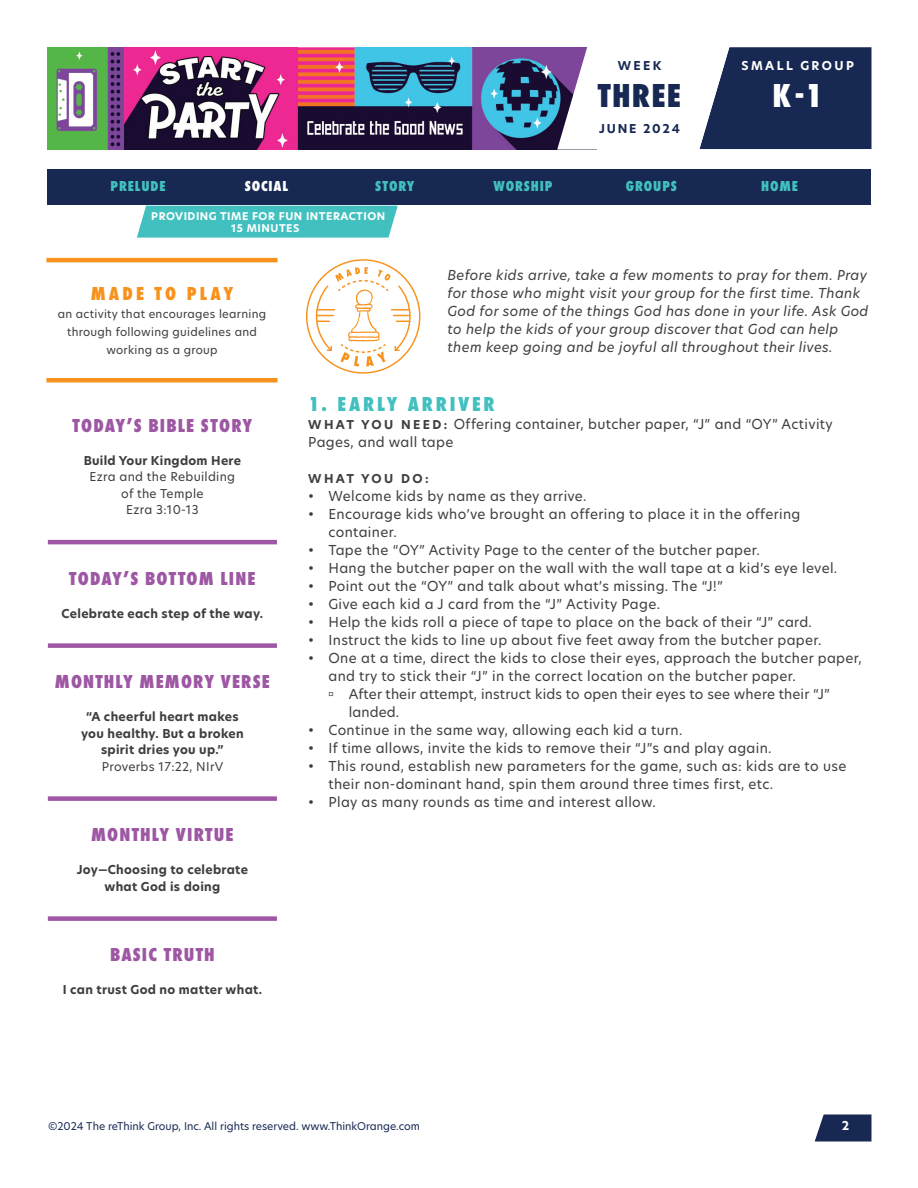
<style>
.page{position:relative;width:918px;height:1188px;background:#fff}
.page>*{position:absolute;margin:0;border:0;box-sizing:border-box;transform-origin:0 0}
.t1{font:800 34.5px "Futura PT Cond";letter-spacing:.035em;color:#172953}
.t2{font:800 34.5px "Futura PT Cond";color:#fff}
.t3{font:800 21px "Futura PT Cond";letter-spacing:.135em;color:#42c0bf}
.t4{font:800 19.5px "Futura PT Cond";letter-spacing:.06em;color:#9d57a3}
.t5{font:800 19.5px "Futura PT Cond";letter-spacing:.16em;color:#f7931d}
.t6{font:800 15px "Futura PT Cond";letter-spacing:.06em;color:#42c0bf}
.t7{font:800 15px "Futura PT Cond";letter-spacing:.06em;color:#fff}
.t8{font:13.5px/18px "New Hero";letter-spacing:.025em;color:#3e3e3f}
.t9{font:italic 13.5px/18px "New Hero";letter-spacing:.025em;color:#3e3e3f}
.t10{font:700 12px/16.5px "New Hero";letter-spacing:.025em;color:#3e3e3f;text-align:center}
.t11{font:12px/16.5px "New Hero";letter-spacing:.025em;color:#3e3e3f;text-align:center}
.t12{font:700 12px "New Hero";letter-spacing:.15em;color:#172953}
.t13{font:700 12px "New Hero";letter-spacing:.2em;color:#fff}
.t14{font:700 12px "New Hero";letter-spacing:.2em;color:#3e3e3f}
.t15{font:11.25px/18px "New Hero";letter-spacing:.025em;color:#3e3e3f;text-align:center}
.t16{font:10.5px "New Hero";color:#172953}
.t17{font:700 10.5px/12px "New Hero";letter-spacing:.05em;color:#fff;text-align:center}
.s1{font-weight:700;font-size:12px}
</style>
<div class="page">
<img style="left:47px;top:47px;width:510px;height:102px">
<svg style="left:815px;top:1114px;width:57px;height:28px;background:#314166"></svg>
<svg style="left:557px;top:47px;width:315px;height:103px"></svg>
<hr style="left:48px;top:540px;width:229px;height:4px;background:#9d57a3">
<div style="left:48px;top:643px;width:229px;height:5px;background:#9d57a3"></div>
<div style="left:48px;top:796px;width:229px;height:5px;background:#9d57a3"></div>
<div style="left:48px;top:916px;width:229px;height:5px;background:#9d57a3"></div>
<div style="left:137px;top:206px;width:261px;height:32px;background:#42c0bf"></div>
<div style="left:47px;top:170px;width:824px;height:36px;background:#172953"></div>
<svg style="left:306px;top:259px;width:114px;height:115px"></svg>
<hr style="left:46px;top:378px;width:232px;height:4px;background:#f7931d">
<hr style="left:46px;top:258px;width:232px;height:4px;background:#f7931d">
<p class="t12" style="left:618px;top:57px;width:45px">WEEK</p>
<h1 class="t1" style="left:598px;top:75px;width:85px">THREE</h1>
<p class="t12" style="left:599px;top:120px;width:83px">JUNE 2024</p>
<p class="t13" style="left:742px;top:57px;width:114px">SMALL GROUP</p>
<h1 class="t2" style="left:773px;top:75px;width:52px">K-1</h1>
<p class="t6" style="left:111px;top:177px;width:57px">PRELUDE</p>
<p class="t7" style="left:245px;top:177px;width:45px">SOCIAL</p>
<p class="t6" style="left:375px;top:177px;width:41px">STORY</p>
<p class="t6" style="left:494px;top:177px;width:60px">WORSHIP</p>
<p class="t6" style="left:626px;top:177px;width:53px">GROUPS</p>
<p class="t6" style="left:761px;top:177px;width:38px">HOME</p>
<p class="t17" style="left:151px;top:210px;width:236px">PROVIDING TIME FOR FUN INTERACTION<br>15 MINUTES</p>
<h3 class="t5" style="left:91px;top:282px;width:144px">MADE TO PLAY</h3>
<p class="t15" style="left:58px;top:305px;width:210px">an activity that encourages learning through following guidelines and working as a group</p>
<p class="t9" style="left:447px;top:266px;width:422px">Before kids arrive, take a few moments to pray for them. Pray for those who might visit your group for the first time. Thank God for some of the things God has done in your life. Ask God to help the kids of your group discover that God can help them keep going and be joyful all throughout their lives.</p>
<h3 class="t4" style="left:73px;top:414px;width:181px">TODAY’S BIBLE STORY</h3>
<p class="t10" style="left:84px;top:452px;width:159px">Build Your Kingdom Here</p>
<p class="t11" style="left:90px;top:469px;width:147px">Ezra and the Rebuilding of the Temple<br>Ezra 3:10-13</p>
<h3 class="t4" style="left:69px;top:567px;width:188px">TODAY’S BOTTOM LINE</h3>
<p class="t10" style="left:62px;top:605px;width:203px">Celebrate each step of the way.</p>
<h3 class="t4" style="left:55px;top:670px;width:216px">MONTHLY MEMORY VERSE</h3>
<p class="t10" style="left:81px;top:709px;width:164px">“A cheerful heart makes you healthy. But a broken spirit dries you up.”</p>
<p class="t11" style="left:102px;top:758px;width:123px">Proverbs 17:22, NIrV</p>
<h3 class="t4" style="left:91px;top:823px;width:144px">MONTHLY VIRTUE</h3>
<p class="t10" style="left:77px;top:862px;width:173px">Joy—Choosing to celebrate what God is doing</p>
<h3 class="t4" style="left:110px;top:943px;width:106px">BASIC TRUTH</h3>
<p class="t10" style="left:63px;top:982px;width:201px">I can trust God no matter what.</p>
<h2 class="t3" style="left:308px;top:391px;width:188px">1. EARLY ARRIVER</h2>
<p class="t8" style="left:308px;top:415px;width:526px"><span class="s1">W H AT YO U N E E D :</span> Offering container, butcher paper, “J” and “OY” Activity<br>Pages, and wall tape</p>
<p class="t14" style="left:308px;top:470px;width:122px">WHAT YOU DO:</p>
<p class="t8" style="left:308px;top:487px;width:280px">• Welcome kids by name as they arrive.</p>
<p class="t8" style="left:328px;top:505px;width:474px;text-indent:-20px">• Encourage kids who’ve brought an offering to place it in the offering container.</p>
<p class="t8" style="left:308px;top:540px;width:453px">• Tape the “OY” Activity Page to the center of the butcher paper.</p>
<p class="t8" style="left:308px;top:558px;width:531px">• Hang the butcher paper on the wall with the wall tape at a kid’s eye level.</p>
<p class="t8" style="left:308px;top:576px;width:416px">• Point out the “OY” and talk about what’s missing. The “J!”</p>
<p class="t8" style="left:308px;top:594px;width:353px">• Give each kid a J card from the “J” Activity Page.</p>
<p class="t8" style="left:308px;top:612px;width:505px">• Help the kids roll a piece of tape to place on the back of their “J” card.</p>
<p class="t8" style="left:308px;top:630px;width:515px">• Instruct the kids to line up about five feet away from the butcher paper.</p>
<p class="t8" style="left:308px;top:648px;width:555px">• One at a time, direct the kids to close their eyes, approach the butcher paper,</p>
<p class="t8" style="left:328px;top:666px;width:469px">and try to stick their “J” in the correct location on the butcher paper.</p>
<p class="t8" style="left:349px;top:684px;width:483px">After their attempt, instruct kids to open their eyes to see where their “J”</p>
<p class="t8" style="left:349px;top:702px;width:52px">landed.</p>
<p class="t8" style="left:308px;top:720px;width:376px">• Continue in the same way, allowing each kid a turn.</p>
<p class="t8" style="left:308px;top:738px;width:465px">• If time allows, invite the kids to remove their “J”s and play again.</p>
<p class="t8" style="left:328px;top:756px;width:519px;text-indent:-20px">• This round, establish new parameters for the game, such as: kids are to use their non-dominant hand, spin them around three times first, etc.</p>
<p class="t8" style="left:308px;top:792px;width:349px">• Play as many rounds as time and interest allow.</p>
<p class="t16" style="left:48px;top:1118px;width:374px">©2024 The reThink Group, Inc. All rights reserved. www.ThinkOrange.com</p>
<p class="t13" style="left:842px;top:1117px;width:9px">2</p>
</div>
